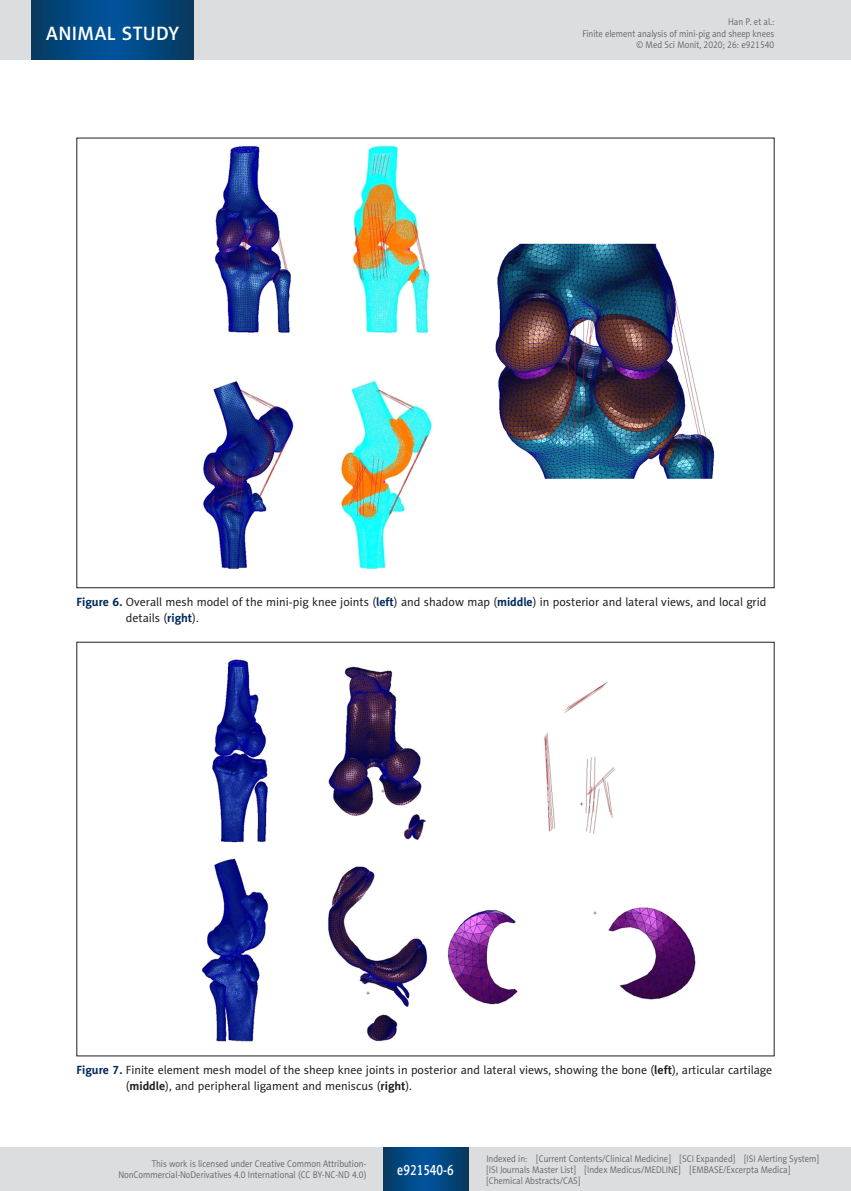
<style>
.page{position:relative;width:851px;height:1191px;background:#fff}
.page>*{position:absolute;margin:0;border:0;box-sizing:border-box;transform-origin:0 0}
.t1{font:19.5px "Naomi Sans EFN Medium";letter-spacing:.015em;color:#fff}
.t2{font:15px "Naomi Sans EFN Medium";color:#fff;scale:.8 1}
.MSM_Rycina_tytul{font:12px/15.8px "Naomi Sans EFN";color:#231f20}
.t3{font:9.75px/11.2px "Naomi Sans EFN Light";color:#57585a;text-align:right;scale:.9 1}
.s1{font-weight:700;color:#00295c}
.s2{font-weight:700}
</style>
<div class="page">
<img style="left:203px;top:145px;width:512px;height:425px">
<img style="left:201px;top:659px;width:495px;height:383px">
<div style="left:0;top:1148px;width:850px;height:43px;background:#dcdddf"></div>
<svg style="left:383px;top:1147px;width:85px;height:43px;background:#02477e"></svg>
<div style="left:0;top:0;width:850px;height:60px;background:#dcdddf"></div>
<hr style="left:850px;top:0;width:1px;height:60px;background:#dcdddf">
<svg style="left:32px;top:0;width:161px;height:60px;background:#02477f"></svg>
<h1 class="t1" style="left:46px;top:22px;width:134px">ANIMAL STUDY</h1>
<p class="t3" style="left:582px;top:16px;width:215px">Han P. et al.:<br>Finite element analysis of mini-pig and sheep knees © Med Sci Monit, 2020; 26: e921540</p>
<p class="MSM_Rycina_tytul" style="left:126px;top:594px;width:642px;text-indent:-49px"><span class="s1">Figure 6.</span> Overall mesh model of the mini-pig knee joints (<span class="s1">left</span>) and shadow map (<span class="s1">middle</span>) in posterior and lateral views, and local grid details (<span class="s1">right</span>).</p>
<p class="MSM_Rycina_tytul" style="left:126px;top:1062px;width:647px;text-indent:-49px"><span class="s1">Figure 7.</span> Finite element mesh model of the sheep knee joints in posterior and lateral views, showing the bone (<span class="s2">left</span>), articular cartilage (<span class="s2">middle</span>), and peripheral ligament and meniscus (<span class="s2">right</span>).</p>
<p class="t3" style="left:118px;top:1158px;width:277px">This work is licensed under Creative Common Attribution-<br>NonCommercial-NoDerivatives 4.0 International (CC BY-NC-ND 4.0)</p>
<h2 class="t2" style="left:397px;top:1160px;width:72px">e921540-6</h2>
<p class="t3" style="left:486px;top:1152px;width:371px;text-align:left">Indexed in: [Current Contents/Clinical Medicine] [SCI Expanded] [ISI Alerting System] [ISI Journals Master List] [Index Medicus/MEDLINE] [EMBASE/Excerpta Medica] [Chemical Abstracts/CAS]</p>
</div>
